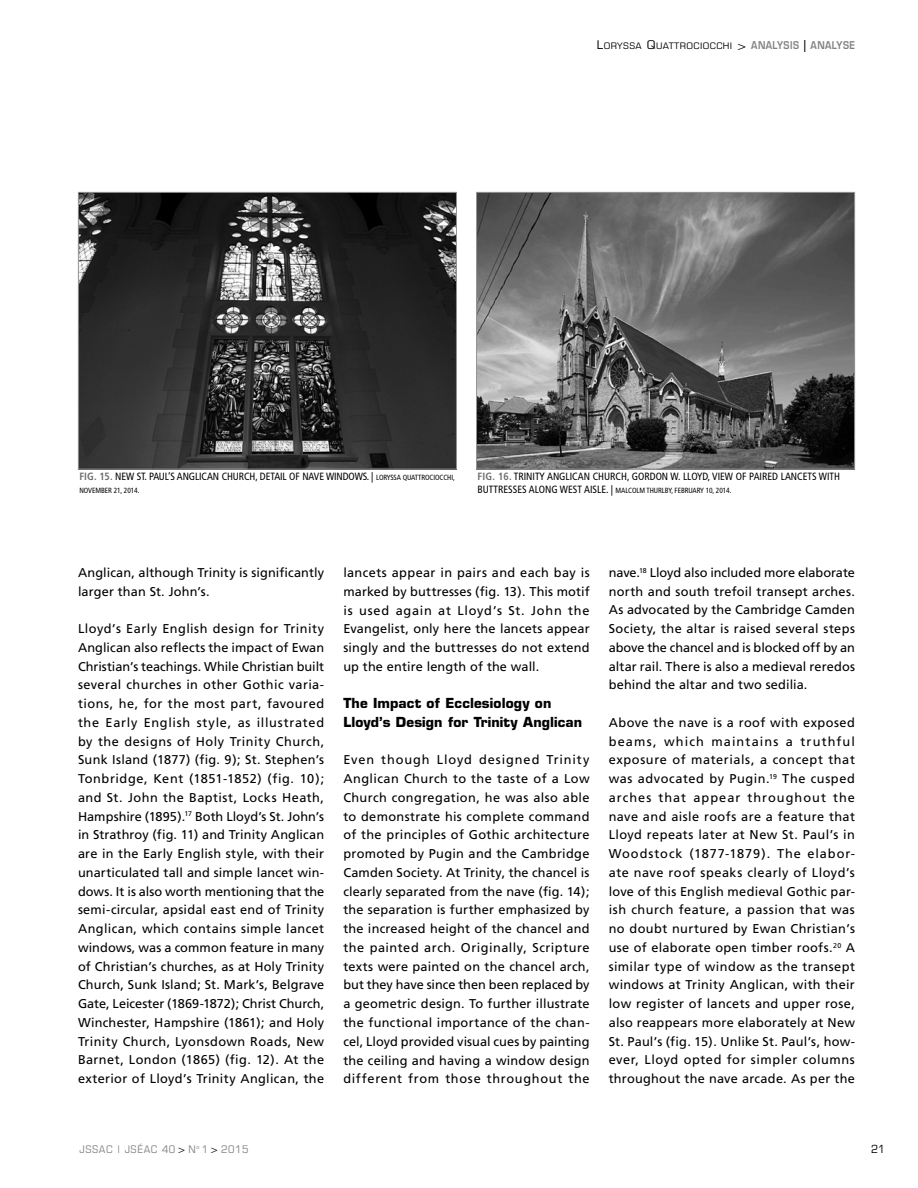
<style>
.page{position:relative;width:918px;height:1188px;background:#fff}
.page>*{position:absolute;margin:0;border:0;box-sizing:border-box;transform-origin:0 0}
.t1{font:700 13.5px/18.8px "Eurostile";letter-spacing:.01em;color:#000}
.t2{font:12.75px/18.8px "Frutiger";letter-spacing:.015em;color:#000;text-align:justify}
.t3{font:condensed 11.25px "Eurostile";color:#000;scale:1.1 1}
.t4{font:condensed 10.5px "Frutiger";color:#000}
.t5{font:condensed 10.5px "Eurostile";letter-spacing:.05em;color:#808285;scale:1.1 1}
.t6{font:condensed 9px "Eurostile";letter-spacing:.035em;color:#000;scale:1.2 1}
.t7{font:condensed 7.5px "Frutiger";letter-spacing:-.01em;color:#000}
.s1{font-size:12px}
.s2{font-weight:600;font-stretch:normal;font-size:10.5px;color:#808285}
.s3{font-weight:600;font-stretch:normal;font-size:12px}
.s4{font-weight:700;color:#6d6e71}
.s5{font-size:7.5px}
.s6{font-size:10.5px}
.s7{color:#000}
</style>
<div class="page">
<img style="left:80px;top:194px;width:375px;height:273px">
<div style="left:78px;top:192px;width:379px;height:277px;border:1px solid #939598"></div>
<img style="left:478px;top:194px;width:375px;height:273px">
<div style="left:476px;top:192px;width:379px;height:277px;border:1px solid #939598"></div>
<p class="t6" style="left:597px;top:40px;width:217px"><span class="s1">L</span>ORYSSA <span class="s1">Q</span>UATTROCIOCCHI <span class="s1">&gt;</span> <span class="s2">ANALYSIS</span> <span class="s3">|</span> <span class="s2">ANALYSE</span></p>
<p class="t4" style="left:79px;top:471px;width:377px"><span class="s4">FIG. 15.</span> NEW ST. PAUL’S ANGLICAN CHURCH, DETAIL OF NAVE WINDOWS. | <span class="s5">LORYSSA QUATTROCIOCCHI,</span></p>
<p class="t7" style="left:80px;top:486px;width:62px">NOVEMBER 21, 2014.</p>
<p class="t4" style="left:478px;top:471px;width:364px"><span class="s4">FIG. 16.</span> TRINITY ANGLICAN CHURCH, GORDON W. LLOYD, VIEW OF PAIRED LANCETS WITH</p>
<p class="t7" style="left:478px;top:486px;width:255px"><span class="s6">BUTTRESSES ALONG WEST AISLE. |</span> MALCOLM THURLBY, FEBRUARY 10, 2014.</p>
<p class="t2" style="left:78px;top:563px;width:248px">Anglican, although Trinity is significantly larger than St. John’s.</p>
<p class="t2" style="left:78px;top:619px;width:248px">Lloyd’s Early English design for Trinity Anglican also reflects the impact of Ewan Christian’s teachings. While Christian built several churches in other Gothic varia&shy;tions, he, for the most part, favoured the Early English style, as illustrated by the designs of Holy Trinity Church, Sunk Island (1877) (fig. 9); St. Stephen’s Tonbridge, Kent (1851-1852) (fig. 10); and St. John the Baptist, Locks Heath, Hampshire (1895).<sup>17</sup> Both Lloyd’s St. John’s in Strathroy (fig. 11) and Trinity Anglican are in the Early English style, with their unarticulated tall and simple lancet win&shy;dows. It is also worth mentioning that the semi-circular, apsidal east end of Trinity Anglican, which contains simple lancet windows, was a common feature in many of Christian’s churches, as at Holy Trinity Church, Sunk Island; St. Mark’s, Belgrave Gate, Leicester (1869-1872); Christ Church, Winchester, Hampshire (1861); and Holy Trinity Church, Lyonsdown Roads, New Barnet, London (1865) (fig. 12). At the exterior of Lloyd’s Trinity Anglican, the</p>
<p class="t2" style="left:343px;top:563px;width:248px">lancets appear in pairs and each bay is marked by buttresses (fig. 13). This motif is used again at Lloyd’s St. John the Evangelist, only here the lancets appear singly and the buttresses do not extend up the entire length of the wall.</p>
<p class="t1" style="left:343px;top:694px;width:240px">The Impact of Ecclesiology on<br>Lloyd’s Design for Trinity Anglican</p>
<p class="t2" style="left:343px;top:750px;width:248px">Even though Lloyd designed Trinity Anglican Church to the taste of a Low Church congregation, he was also able to demonstrate his complete command of the principles of Gothic architecture promoted by Pugin and the Cambridge Camden Society. At Trinity, the chancel is clearly separated from the nave (fig. 14); the separation is further emphasized by the increased height of the chancel and the painted arch. Originally, Scripture texts were painted on the chancel arch, but they have since then been replaced by a geometric design. To further illustrate the functional importance of the chan&shy;cel, Lloyd provided visual cues by painting the ceiling and having a window design different from those throughout the</p>
<p class="t2" style="left:609px;top:563px;width:248px">nave.<sup>18</sup> Lloyd also included more elaborate north and south trefoil transept arches.<br>As advocated by the Cambridge Camden Society, the altar is raised several steps above the chancel and is blocked off by an altar rail. There is also a medieval reredos behind the altar and two sedilia.</p>
<p class="t2" style="left:609px;top:713px;width:248px">Above the nave is a roof with exposed beams, which maintains a truthful exposure of materials, a concept that was advocated by Pugin.<sup>19</sup> The cusped arches that appear throughout the nave and aisle roofs are a feature that Lloyd repeats later at New St. Paul’s in Woodstock (1877-1879). The elabor&shy;ate nave roof speaks clearly of Lloyd’s love of this English medieval Gothic par&shy;ish church feature, a passion that was no doubt nurtured by Ewan Christian’s use of elaborate open timber roofs.<sup>20</sup> A similar type of window as the transept windows at Trinity Anglican, with their low register of lancets and upper rose, also reappears more elaborately at New St. Paul’s (fig. 15). Unlike St. Paul’s, how&shy;ever, Lloyd opted for simpler columns throughout the nave arcade. As per the</p>
<p class="t5" style="left:80px;top:1143px;width:155px">JSSAC | JSÉAC 40 <span class="s7">&gt;</span> N<sup>o</sup> 1 <span class="s7">&gt;</span> 2015</p>
<p class="t3" style="left:871px;top:1142px;width:14px">21</p>
</div>
